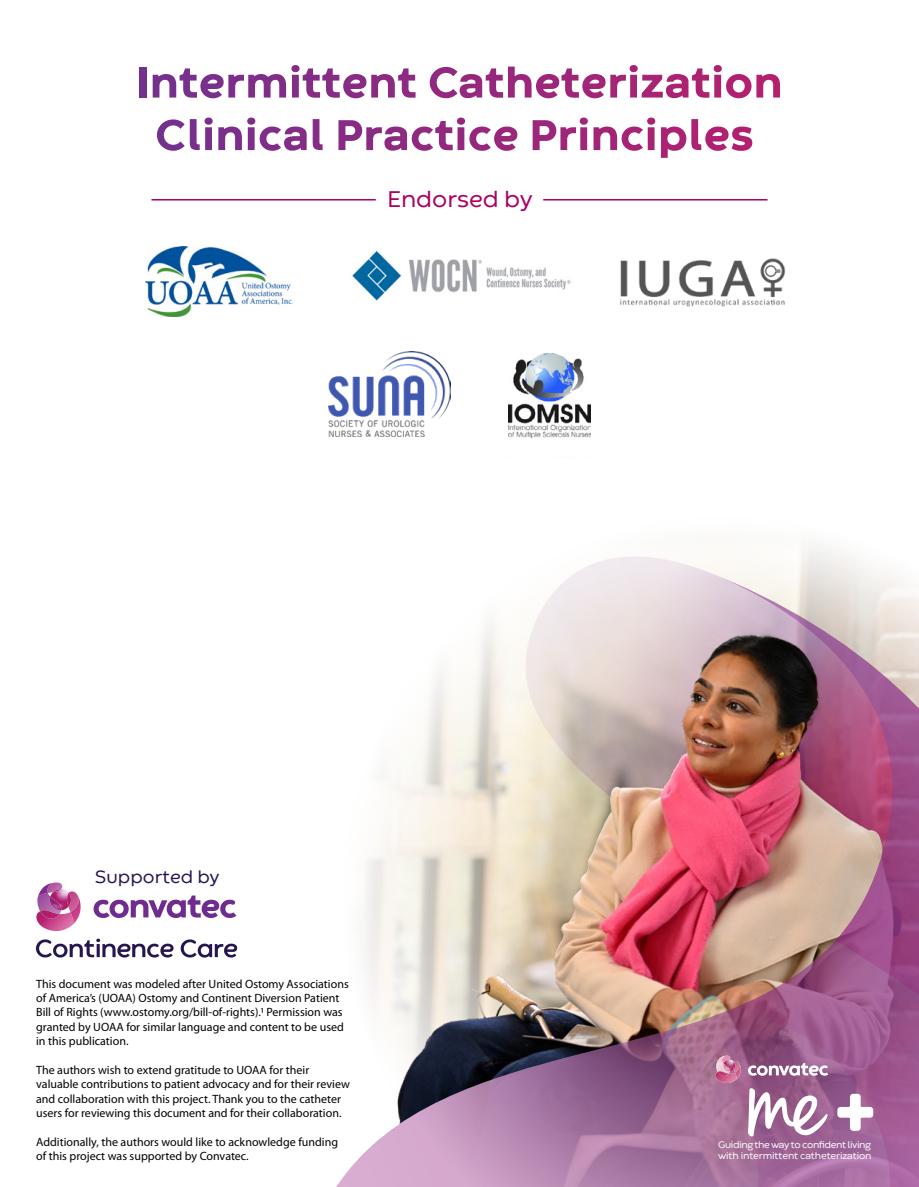
<style>
.page{position:relative;width:919px;height:1187px;background:#fff}
.page>*{position:absolute;margin:0;border:0;box-sizing:border-box;transform-origin:0 0}
.t1{font:23.55px "Codec Warm";color:#aa0061}
.t2{font:18.3px "Codec Warm";color:#271551}
.t3{font:12px/14.4px "Myriad Pro";color:#000}
.t4{font:9.75px/11.7px "Codec Warm";letter-spacing:-.015em;color:#fff}
</style>
<div class="page">
<svg style="left:573px;top:556px;width:316px;height:19px"></svg>
<img style="left:337px;top:575px;width:581px;height:611px">
<svg style="left:747px;top:1088px;width:126px;height:48px"></svg>
<svg style="left:747px;top:1062px;width:81px;height:13px"></svg>
<svg style="left:715px;top:1055px;width:25px;height:27px"></svg>
<img style="left:734px;top:1064px;width:6px;height:15px">
<img style="left:620px;top:258px;width:166px;height:49px">
<img style="left:508px;top:353px;width:82px;height:86px">
<img style="left:328px;top:351px;width:122px;height:85px">
<img style="left:146px;top:247px;width:147px;height:69px">
<img style="left:352px;top:250px;width:219px;height:51px">
<svg style="left:94px;top:895px;width:142px;height:22px"></svg>
<svg style="left:36px;top:882px;width:45px;height:48px"></svg>
<img style="left:71px;top:897px;width:8px;height:14px">
<svg style="left:36px;top:938px;width:201px;height:19px"></svg>
<div style="left:139px;top:68px;width:7px;height:29px;background:#72318f"></div>
<svg style="left:153px;top:65px;width:262px;height:33px"></svg>
<svg style="left:429px;top:65px;width:351px;height:33px"></svg>
<svg style="left:157px;top:117px;width:149px;height:34px"></svg>
<svg style="left:312px;top:119px;width:10px;height:31px"></svg>
<svg style="left:338px;top:117px;width:179px;height:34px"></svg>
<svg style="left:532px;top:117px;width:55px;height:33px"></svg>
<svg style="left:593px;top:117px;width:62px;height:34px"></svg>
<svg style="left:661px;top:119px;width:91px;height:39px"></svg>
<hr style="left:151px;top:199px;width:225px;height:1px;background:#aa0061">
<hr style="left:543px;top:199px;width:224px;height:1px;background:#aa0061">
<h1 class="t1" style="left:387px;top:185px;width:146px">Endorsed by</h1>
<h2 class="t2" style="left:95px;top:865px;width:126px">Supported by</h2>
<p class="t3" style="left:36px;top:976px;width:314px">This document was modeled after United Ostomy Associations of America’s (UOAA) Ostomy and Continent Diversion Patient Bill of Rights (www.ostomy.org/bill-of-rights).1 Permission was granted by UOAA for similar language and content to be used in this publication.</p>
<p class="t3" style="left:36px;top:1062px;width:315px">The authors wish to extend gratitude to UOAA for their valuable contributions to patient advocacy and for their review and collaboration with this project. Thank you to the catheter users for reviewing this document and for their collaboration.</p>
<p class="t3" style="left:36px;top:1134px;width:303px">Additionally, the authors would like to acknowledge funding of this project was supported by Convatec.</p>
<p class="t4" style="left:718px;top:1138px;width:155px">Guiding the way to confident living with intermittent catheterization</p>
</div>
